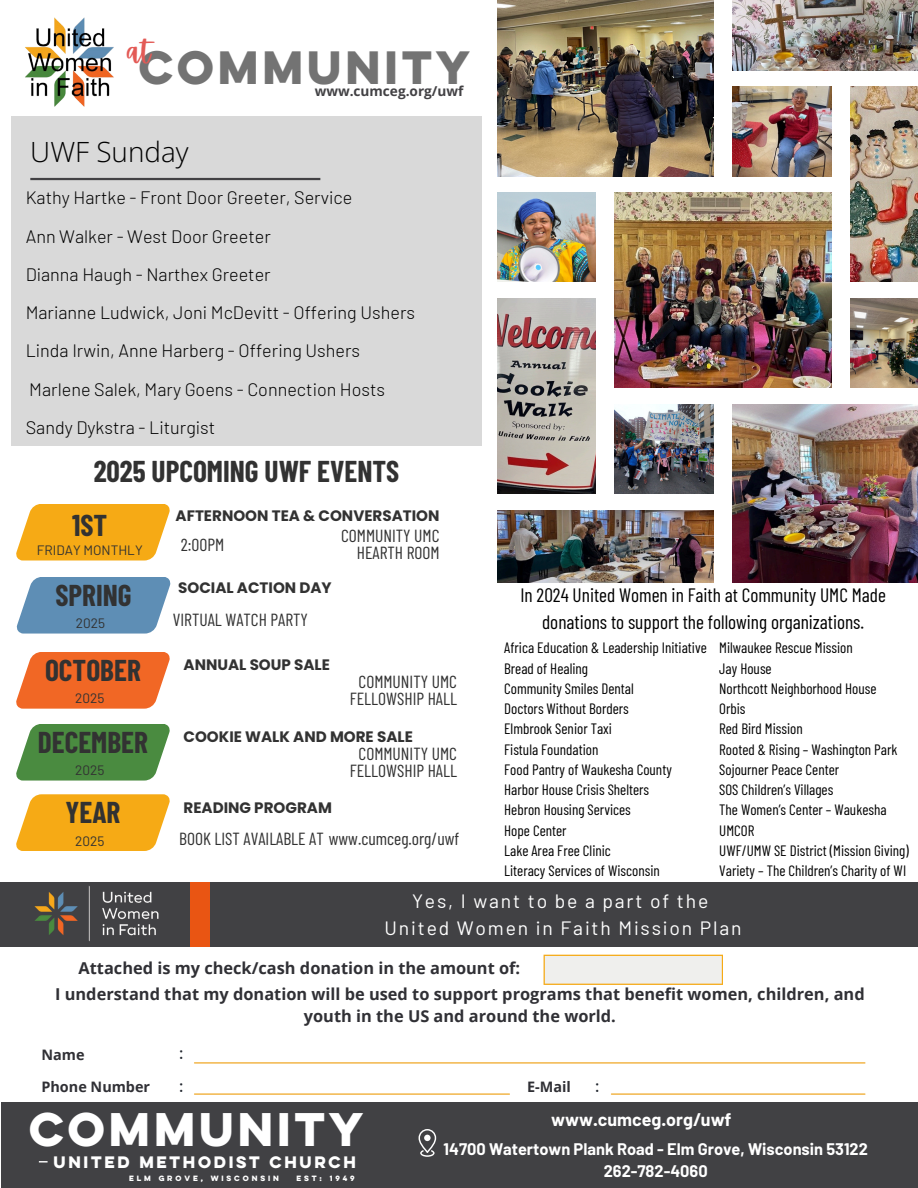
<style>
.page{position:relative;width:918px;height:1188px;background:#fff}
.page>*{position:absolute;margin:0;border:0;box-sizing:border-box;transform-origin:0 0}
.t1{font:700 42.3px "Lulo Clean W01 One";letter-spacing:-.135em;color:#fff}
.t2{font:700 41.85px "Lulo Clean W01 One";letter-spacing:-.135em;color:#737373}
.t3{font:700 29.4px "Barlow Condensed";color:#323232}
.t4{font:300 27.9px "Open Sans";color:#000}
.t5{font:19.35px/27px "Barlow Condensed";color:#000;text-align:center}
.t6{font:19.35px/27px "Barlow";letter-spacing:.095em;color:#fff;text-align:center}
.t7{font:300 18px/38.2px "Barlow";color:#000}
.t8{font:700 17.85px "Barlow";color:#fff}
.t9{font:17.55px/17.1px "Barlow Condensed";color:#323232;text-align:center}
.t10{font:700 16.35px/22.4px "Open Sans";color:#303035;text-align:center}
.t11{font:700 16.35px "Barlow";color:#fff}
.t12{font:500 16.05px "Montserrat";color:#1e232b}
.t13{font:700 15.15px "Poppins";color:#323232}
.t14{font:15px "Barlow Condensed";color:#000}
.t15{font:700 14.85px "Lulo Clean W01 One";letter-spacing:-.045em;color:#fff}
.t16{font:700 14.4px "Open Sans";color:#303035}
.t17{font:13.65px "Barlow";color:#323232}
.t18{font:700 13.65px "Open Sans";color:#424144}
.t19{font:700 6.9px "Lulo Clean W01 One";letter-spacing:.195em;color:#fff}
</style>
<div class="page">
<img style="left:25px;top:17px;width:89px;height:90px">
<div style="left:11px;top:116px;width:471px;height:330px;background:#d9d9d9"></div>
<hr style="left:30px;top:178px;width:290px;height:2px;background:#424144">
<div style="left:200px;top:883px;width:718px;height:64px;background:#414144"></div>
<div style="left:0;top:883px;width:192px;height:64px;background:#414144"></div>
<div style="left:190px;top:883px;width:20px;height:64px;background:#e95513"></div>
<img style="left:14px;top:882px;width:165px;height:60px">
<hr style="left:611px;top:1093px;width:254px;height:2px;background:#efa41d">
<hr style="left:195px;top:1093px;width:314px;height:2px;background:#efa41d">
<hr style="left:195px;top:1062px;width:670px;height:2px;background:#efa41d">
<svg style="left:544px;top:955px;width:179px;height:30px;background:#efe9da"></svg>
<div style="left:1px;top:1103px;width:917px;height:85px;background:#414144"></div>
<svg style="left:39px;top:1161px;width:9px;height:2px"></svg>
<svg style="left:418px;top:1129px;width:18px;height:28px"></svg>
<div style="left:424px;top:1135px;width:7px;height:6px;background:#fff;border-radius:50%"></div>
<img style="left:497px;top:0;width:217px;height:176px">
<img style="left:732px;top:0;width:186px;height:70px">
<img style="left:732px;top:87px;width:100px;height:89px">
<img style="left:614px;top:404px;width:100px;height:90px">
<img style="left:614px;top:193px;width:218px;height:195px">
<img style="left:851px;top:87px;width:67px;height:195px">
<img style="left:497px;top:299px;width:99px;height:195px">
<img style="left:851px;top:299px;width:67px;height:89px">
<img style="left:497px;top:193px;width:99px;height:89px">
<img style="left:497px;top:510px;width:217px;height:73px">
<img style="left:732px;top:404px;width:186px;height:179px">
<svg style="left:16px;top:504px;width:154px;height:57px;background:#f6b32e"></svg>
<svg style="left:17px;top:577px;width:153px;height:57px;background:#6e99bc"></svg>
<svg style="left:16px;top:652px;width:154px;height:57px;background:#f2773c"></svg>
<svg style="left:16px;top:724px;width:154px;height:57px;background:#5d9754"></svg>
<svg style="left:16px;top:794px;width:154px;height:57px;background:#f6b32d"></svg>
<p class="t2" style="left:139px;top:35px;width:342px">COMMUNITY</p>
<h3 class="t18" style="left:315px;top:81px;width:150px">www.cumceg.org/uwf</h3>
<h1 class="t4" style="left:30px;top:132px;width:160px">UWF Sunday</h1>
<h4 class="t7" style="left:26px;top:178px;width:391px">Kathy Hartke - Front Door Greeter, Service<br>Ann Walker - West Door Greeter<br>Dianna Haugh - Narthex Greeter<br>Marianne Ludwick, Joni McDevitt - Offering Ushers Linda Irwin, Anne Harberg - Offering Ushers Marlene Salek, Mary Goens - Connection Hosts</h4>
<p class="t7" style="left:26px;top:408px;width:191px">Sandy Dykstra - Liturgist</p>
<p class="t3" style="left:94px;top:452px;width:307px">2025 UPCOMING UWF EVENTS</p>
<p class="t3" style="left:72px;top:506px;width:37px">1ST</p>
<p class="t17" style="left:37px;top:541px;width:107px">FRIDAY MONTHLY</p>
<p class="t3" style="left:55px;top:576px;width:78px">SPRING</p>
<p class="t17" style="left:76px;top:615px;width:31px">2025</p>
<p class="t3" style="left:45px;top:651px;width:97px">OCTOBER</p>
<p class="t17" style="left:75px;top:690px;width:31px">2025</p>
<p class="t3" style="left:38px;top:723px;width:112px">DECEMBER</p>
<p class="t17" style="left:75px;top:762px;width:31px">2025</p>
<p class="t3" style="left:66px;top:794px;width:56px">YEAR</p>
<p class="t17" style="left:75px;top:832px;width:31px">2025</p>
<p class="t13" style="left:176px;top:505px;width:265px">AFTERNOON TEA &amp; CONVERSATION</p>
<p class="t9" style="left:181px;top:535px;width:45px">2:OOPM</p>
<p class="t9" style="left:341px;top:526px;width:100px;text-align:right">COMMUNITY UMC<br>HEARTH ROOM</p>
<p class="t13" style="left:178px;top:577px;width:155px">SOCIAL ACTION DAY</p>
<p class="t9" style="left:173px;top:610px;width:137px">VIRTUAL WATCH PARTY</p>
<p class="t13" style="left:184px;top:654px;width:148px">ANNUAL SOUP SALE</p>
<p class="t9" style="left:350px;top:672px;width:109px">COMMUNITY UMC<br>FELLOWSHIP HALL</p>
<p class="t13" style="left:184px;top:726px;width:231px">COOKIE WALK AND MORE SALE</p>
<p class="t13" style="left:184px;top:797px;width:150px">READING PROGRAM</p>
<p class="t9" style="left:350px;top:744px;width:109px">COMMUNITY UMC<br>FELLOWSHIP HALL</p>
<p class="t9" style="left:179px;top:829px;width:282px">BOOK LIST AVAILABLE AT www.cumceg.org/uwf</p>
<h2 class="t5" style="left:520px;top:580px;width:367px">In 2024 United Women in Faith at Community UMC Made donations to support the following organizations.</h2>
<p class="t14" style="left:504px;top:638px;width:204px">Africa Education &amp; Leadership Initiative</p>
<p class="t14" style="left:504px;top:659px;width:85px">Bread of Healing</p>
<h6 class="t14" style="left:504px;top:679px;width:131px">Community Smiles Dental</h6>
<h2 class="t14" style="left:504px;top:699px;width:126px">Doctors Without Borders</h2>
<p class="t14" style="left:504px;top:719px;width:109px">Elmbrook Senior Taxi</p>
<p class="t14" style="left:504px;top:740px;width:96px">Fistula Foundation</p>
<h6 class="t14" style="left:504px;top:760px;width:169px">Food Pantry of Waukesha County</h6>
<h2 class="t14" style="left:504px;top:780px;width:146px">Harbor House Crisis Shelters</h2>
<p class="t14" style="left:504px;top:800px;width:128px">Hebron Housing Services</p>
<p class="t14" style="left:504px;top:821px;width:64px">Hope Center</p>
<h6 class="t14" style="left:504px;top:841px;width:108px">Lake Area Free Clinic</h6>
<p class="t14" style="left:504px;top:861px;width:157px">Literacy Services of Wisconsin</p>
<p class="t14" style="left:719px;top:638px;width:135px">Milwaukee Rescue Mission</p>
<h5 class="t14" style="left:719px;top:659px;width:54px">Jay House</h5>
<p class="t14" style="left:719px;top:679px;width:159px">Northcott Neighborhood House</p>
<p class="t14" style="left:719px;top:699px;width:28px">Orbis</p>
<p class="t14" style="left:719px;top:719px;width:85px">Red Bird Mission</p>
<p class="t14" style="left:719px;top:740px;width:180px">Rooted &amp; Rising – Washington Park</p>
<p class="t14" style="left:719px;top:760px;width:121px">Sojourner Peace Center</p>
<p class="t14" style="left:719px;top:780px;width:116px">SOS Children’s Villages</p>
<p class="t14" style="left:719px;top:800px;width:169px">The Women’s Center – Waukesha</p>
<p class="t14" style="left:719px;top:821px;width:37px">UMCOR</p>
<p class="t14" style="left:719px;top:841px;width:191px">UWF/UMW SE District (Mission Giving)</p>
<p class="t14" style="left:719px;top:861px;width:188px">Variety – The Children’s Charity of WI</p>
<p class="t6" style="left:385px;top:887px;width:359px">Yes, I want to be a part of the<br>United Women in Faith Mission Plan</p>
<p class="t10" style="left:79px;top:957px;width:443px">Attached is my check/cash donation in the amount of:</p>
<p class="t10" style="left:55px;top:983px;width:811px">I understand that my donation will be used to support programs that benefit women, children, and youth in the US and around the world.</p>
<h3 class="t16" style="left:41px;top:1045px;width:45px">Name</h3>
<p class="t16" style="left:41px;top:1076px;width:110px">Phone Number</p>
<h5 class="t16" style="left:527px;top:1076px;width:45px">E-Mail</h5>
<p class="t12" style="left:179px;top:1044px;width:5px">:</p>
<p class="t12" style="left:179px;top:1077px;width:5px">:</p>
<p class="t12" style="left:595px;top:1077px;width:5px">:</p>
<p class="t1" style="left:29px;top:1097px;width:345px">COMMUNITY</p>
<p class="t15" style="left:54px;top:1150px;width:307px">UNITED METHODIST CHURCH</p>
<p class="t19" style="left:129px;top:1173px;width:153px">ELM GROVE, WISCONSIN</p>
<p class="t19" style="left:296px;top:1173px;width:61px">EST: 1949</p>
<p class="t8" style="left:551px;top:1109px;width:182px">www.cumceg.org/uwf</p>
<h2 class="t11" style="left:444px;top:1138px;width:426px">14700 Watertown Plank Road - Elm Grove, Wisconsin 53122</h2>
<h2 class="t11" style="left:604px;top:1161px;width:105px">262-782-4060</h2>
</div>
